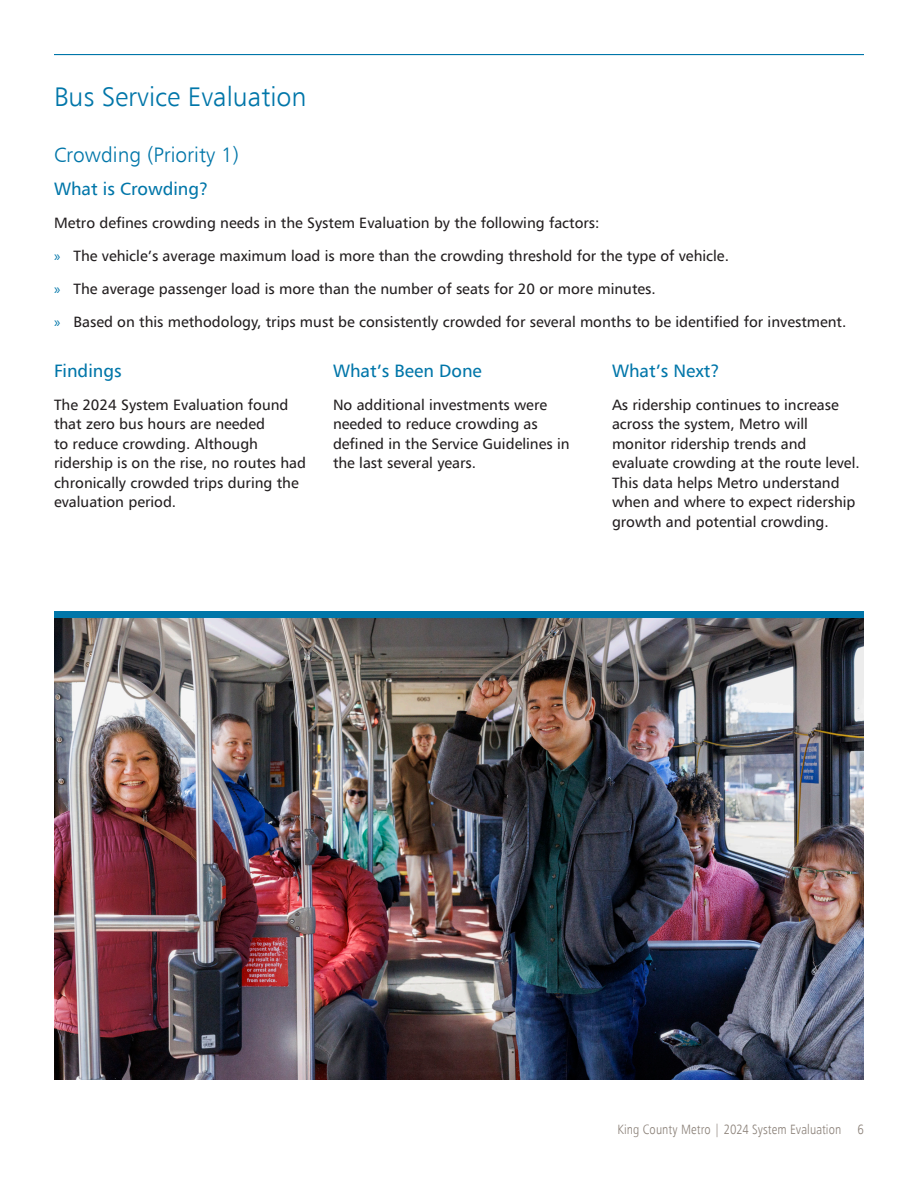
<style>
.page{position:relative;width:918px;height:1188px;background:#fff}
.page>*{position:absolute;margin:0;border:0;box-sizing:border-box;transform-origin:0 0}
.Heading_1{font:300 27px "Humanist 777 BT";color:#0076a9}
.Heading_2{font:300 21px "Humanist 777 BT";color:#0076a9}
.Heading_3{font:18px "Humanist 777 BT";color:#0076a9}
.Bullet_level_1_-_tight{font:18px "Humanist 777 BT";color:#0076a9}
.t1{font:15px/19.5px "Humanist 777 BT";color:#231f20}
.t2{font:300 condensed 13.5px "Humanist 777 BT";letter-spacing:.01em;color:#8c827a}
.s1{font-family:"Myriad Pro";color:#0076a9}
</style>
<div class="page">
<hr style="left:54px;top:54px;width:810px;height:1px;background:#0076a9">
<img style="left:54px;top:618px;width:810px;height:462px">
<div style="left:54px;top:611px;width:810px;height:7px;background:#0076a9"></div>
<p class="Heading_1" style="left:54px;top:80px;width:254px">Bus Service Evaluation</p>
<p class="Heading_2" style="left:54px;top:141px;width:187px">Crowding (Priority 1)</p>
<p class="Heading_3" style="left:54px;top:177px;width:156px">What is Crowding?</p>
<p class="t1" style="left:54px;top:213px;width:547px">Metro defines crowding needs in the System Evaluation by the following factors:</p>
<p class="t1" style="left:54px;top:246px;width:677px"><span class="s1">»</span> The vehicle’s average maximum load is more than the crowding threshold for the type of vehicle.</p>
<p class="t1" style="left:54px;top:279px;width:603px"><span class="s1">»</span> The average passenger load is more than the number of seats for 20 or more minutes.</p>
<p class="t1" style="left:54px;top:312px;width:794px"><span class="s1">»</span> Based on this methodology, trips must be consistently crowded for several months to be identified for investment.</p>
<p class="Bullet_level_1_-_tight" style="left:54px;top:359px;width:69px">Findings</p>
<p class="t1" style="left:54px;top:394px;width:253px">The 2024 System Evaluation found that zero bus hours are needed<br>to reduce crowding. Although ridership is on the rise, no routes had chronically crowded trips during the evaluation period.</p>
<p class="Heading_3" style="left:333px;top:359px;width:150px">What’s Been Done</p>
<p class="t1" style="left:333px;top:394px;width:238px">No additional investments were needed to reduce crowding as defined in the Service Guidelines in the last several years.</p>
<p class="Heading_3" style="left:612px;top:359px;width:109px">What’s Next?</p>
<p class="t1" style="left:612px;top:394px;width:249px">As ridership continues to increase across the system, Metro will monitor ridership trends and evaluate crowding at the route level.<br>This data helps Metro understand when and where to expect ridership growth and potential crowding.</p>
<p class="t2" style="left:617px;top:1121px;width:248px">King County Metro | 2024 System Evaluation 6</p>
</div>
